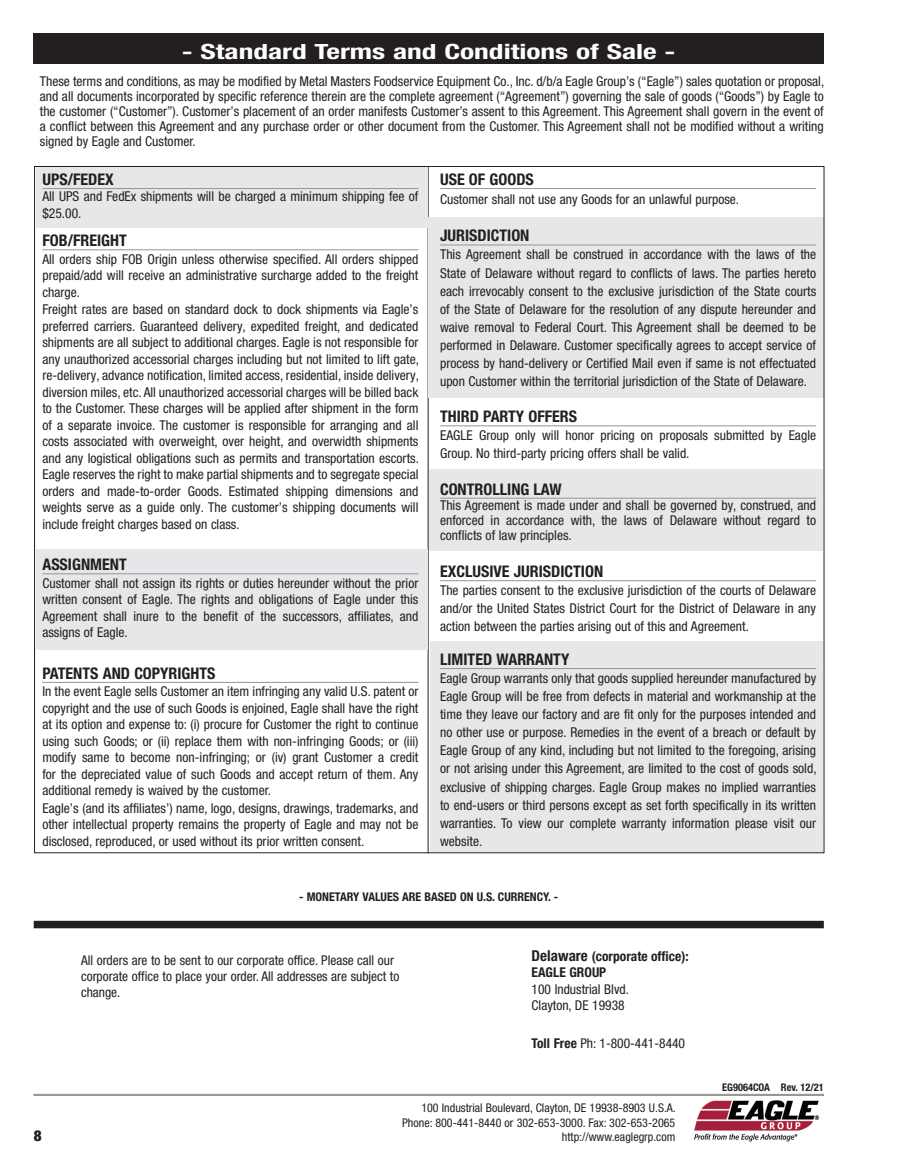
<style>
.page{position:relative;width:905px;height:1175px;background:#fff}
.page>*{position:absolute;margin:0;border:0;box-sizing:border-box;transform-origin:0 0}
.t1{font:700 condensed 21px "Helvetica Neue LT Pro";color:#fff;scale:1.4 1}
.Header_1{font:700 condensed 16.05px "Helvetica Neue LT Pro";color:#231f20}
.t2{font:900 condensed 15px "Helvetica Neue LT Pro";color:#231f20}
.body_copy{font:condensed 13.5px/16.5px "Helvetica Neue LT Pro";color:#231f20;text-align:justify}
.t3{font:condensed 12px "Helvetica Neue LT Pro";color:#231f20}
.t4{font:700 condensed 12px "Helvetica Neue LT Pro";color:#231f20}
.t5{font:700 condensed 10.5px "Helvetica Neue LT Pro";color:#231f20}
.s1{font-weight:700;font-size:15px}
.s2{font-weight:700}
</style>
<div class="page">
<img style="left:694px;top:1100px;width:125px;height:41px">
<hr style="left:34px;top:1093px;width:789px;height:2px;background:#999">
<svg style="left:423px;top:168px;width:9px;height:683px"></svg>
<hr style="left:428px;top:167px;width:1px;height:686px;background:#231f20">
<div style="left:429px;top:217px;width:395px;height:180px;background:#e6e7e9"></div>
<div style="left:430px;top:641px;width:392px;height:211px;background:#e6e7e9"></div>
<div style="left:429px;top:469px;width:393px;height:82px;background:#e6e7e9"></div>
<div style="left:34px;top:34px;width:789px;height:30px;background:#231f20"></div>
<div style="left:34px;top:920px;width:789px;height:8px;background:#231f20"></div>
<div style="left:36px;top:549px;width:391px;height:101px;background:#e6e7e9"></div>
<div style="left:36px;top:167px;width:391px;height:60px;background:#e6e7e9"></div>
<hr style="left:42px;top:188px;width:376px;height:1px;background:#939598">
<hr style="left:42px;top:249px;width:376px;height:1px;background:#939598">
<hr style="left:42px;top:573px;width:376px;height:1px;background:#939598">
<hr style="left:42px;top:682px;width:376px;height:1px;background:#939598">
<hr style="left:440px;top:188px;width:376px;height:1px;background:#939598">
<hr style="left:440px;top:245px;width:376px;height:1px;background:#939598">
<hr style="left:440px;top:425px;width:376px;height:1px;background:#939598">
<hr style="left:440px;top:498px;width:376px;height:1px;background:#939598">
<hr style="left:440px;top:580px;width:376px;height:1px;background:#939598">
<hr style="left:440px;top:668px;width:376px;height:1px;background:#939598">
<p class="t1" style="left:182px;top:39px;width:354px">- Standard Terms and Conditions of Sale -</p>
<p class="body_copy" style="left:40px;top:74px;width:786px;line-height:15px">These terms and conditions, as may be modified by Metal Masters Foodservice Equipment Co., Inc. d/b/a Eagle Group’s (“Eagle”) sales quotation or proposal, and all documents incorporated by specific reference therein are the complete agreement (“Agreement”) governing the sale of goods (“Goods”) by Eagle to the customer (“Customer”). Customer’s placement of an order manifests Customer’s assent to this Agreement. This Agreement shall govern in the event of a conflict between this Agreement and any purchase order or other document from the Customer. This Agreement shall not be modified without a writing signed by Eagle and Customer.</p>
<p class="Header_1" style="left:42px;top:170px;width:73px">UPS/FEDEX</p>
<p class="body_copy" style="left:42px;top:188px;width:377px">All UPS and FedEx shipments will be charged a minimum shipping fee of $25.00.</p>
<p class="Header_1" style="left:42px;top:231px;width:86px">FOB/FREIGHT</p>
<p class="body_copy" style="left:42px;top:250px;width:377px">All orders ship FOB Origin unless otherwise specified. All orders shipped prepaid/add will receive an administrative surcharge added to the freight charge.</p>
<p class="body_copy" style="left:42px;top:301px;width:378px;text-align:left">Freight rates are based on standard dock to dock shipments via Eagle’s preferred carriers. Guaranteed delivery, expedited freight, and dedicated shipments are all subject to additional charges. Eagle is not responsible for any unauthorized accessorial charges including but not limited to lift gate, re-delivery, advance notification, limited access, residential, inside delivery, diversion miles, etc. All unauthorized accessorial charges will be billed back to the Customer. These charges will be applied after shipment in the form of a separate invoice. The customer is responsible for arranging and all costs associated with overweight, over height, and overwidth shipments and any logistical obligations such as permits and transportation escorts.<br>Eagle reserves the right to make partial shipments and to segregate special orders and made-to-order Goods. Estimated shipping dimensions and weights serve as a guide only. The customer’s shipping documents will include freight charges based on class.</p>
<p class="Header_1" style="left:42px;top:555px;width:86px">ASSIGNMENT</p>
<p class="body_copy" style="left:42px;top:574px;width:377px">Customer shall not assign its rights or duties hereunder without the prior written consent of Eagle. The rights and obligations of Eagle under this Agreement shall inure to the benefit of the successors, affiliates, and assigns of Eagle.</p>
<p class="Header_1" style="left:42px;top:663px;width:174px">PATENTS AND COPYRIGHTS</p>
<p class="body_copy" style="left:42px;top:683px;width:377px">In the event Eagle sells Customer an item infringing any valid U.S. patent or copyright and the use of such Goods is enjoined, Eagle shall have the right at its option and expense to: (i) procure for Customer the right to continue using such Goods; or (ii) replace them with non-infringing Goods; or (iii) modify same to become non-infringing; or (iv) grant Customer a credit for the depreciated value of such Goods and accept return of them. Any additional remedy is waived by the customer.</p>
<p class="body_copy" style="left:42px;top:799px;width:377px">Eagle’s (and its affiliates’) name, logo, designs, drawings, trademarks, and other intellectual property remains the property of Eagle and may not be disclosed, reproduced, or used without its prior written consent.</p>
<p class="Header_1" style="left:440px;top:170px;width:95px">USE OF GOODS</p>
<p class="body_copy" style="left:440px;top:191px;width:298px">Customer shall not use any Goods for an unlawful purpose.</p>
<p class="Header_1" style="left:440px;top:226px;width:91px">JURISDICTION</p>
<p class="body_copy" style="left:440px;top:245px;width:377px;line-height:18.1px">This Agreement shall be construed in accordance with the laws of the State of Delaware without regard to conflicts of laws. The parties hereto each irrevocably consent to the exclusive jurisdiction of the State courts of the State of Delaware for the resolution of any dispute hereunder and waive removal to Federal Court. This Agreement shall be deemed to be performed in Delaware. Customer specifically agrees to accept service of process by hand-delivery or Certified Mail even if same is not effectuated upon Customer within the territorial jurisdiction of the State of Delaware.</p>
<p class="Header_1" style="left:440px;top:407px;width:139px">THIRD PARTY OFFERS</p>
<p class="body_copy" style="left:440px;top:426px;width:377px;line-height:18.1px">EAGLE Group only will honor pricing on proposals submitted by Eagle<br>Group. No third-party pricing offers shall be valid.</p>
<p class="Header_1" style="left:440px;top:479px;width:123px">CONTROLLING LAW</p>
<p class="body_copy" style="left:440px;top:497px;width:377px;line-height:15.3px">This Agreement is made under and shall be governed by, construed, and enforced in accordance with, the laws of Delaware without regard to conflicts of law principles.</p>
<p class="Header_1" style="left:440px;top:562px;width:165px">EXCLUSIVE JURISDICTION</p>
<p class="body_copy" style="left:440px;top:581px;width:377px;line-height:18.1px">The parties consent to the exclusive jurisdiction of the courts of Delaware and/or the United States District Court for the District of Delaware in any action between the parties arising out of this and Agreement.</p>
<p class="Header_1" style="left:440px;top:649px;width:131px">LIMITED WARRANTY</p>
<p class="body_copy" style="left:440px;top:669px;width:378px;line-height:18.1px">Eagle Group warrants only that goods supplied hereunder manufactured by Eagle Group will be free from defects in material and workmanship at the time they leave our factory and are fit only for the purposes intended and no other use or purpose. Remedies in the event of a breach or default by Eagle Group of any kind, including but not limited to the foregoing, arising or not arising under this Agreement, are limited to the cost of goods sold, exclusive of shipping charges. Eagle Group makes no implied warranties to end-users or third persons except as set forth specifically in its written warranties. To view our complete warranty information please visit our website.</p>
<p class="t4" style="left:299px;top:889px;width:260px">- MONETARY VALUES ARE BASED ON U.S. CURRENCY. -</p>
<p class="t2" style="left:34px;top:1127px;width:9px">8</p>
<p class="body_copy" style="left:81px;top:952px;width:320px;text-align:left">All orders are to be sent to our corporate office. Please call our corporate office to place your order. All addresses are subject to change.</p>
<p class="body_copy" style="left:531px;top:948px;width:158px;text-align:left"><span class="s1">Delaware</span> <span class="s2">(corporate office):<br>EAGLE GROUP<br></span>100 Industrial Blvd.<br>Clayton, DE 19938</p>
<p class="body_copy" style="left:531px;top:1034px;width:155px"><span class="s2">Toll Free</span> Ph: 1-800-441-8440</p>
<p class="t3" style="left:421px;top:1100px;width:254px">100 Industrial Boulevard, Clayton, DE 19938-8903 U.S.A.</p>
<p class="t3" style="left:402px;top:1115px;width:274px">Phone: 800-441-8440 or 302-653-3000. Fax: 302-653-2065</p>
<p class="t3" style="left:562px;top:1129px;width:115px">http://www.eaglegrp.com</p>
<p class="t5" style="left:722px;top:1081px;width:103px">EG9064COA Rev. 12/21</p>
</div>
